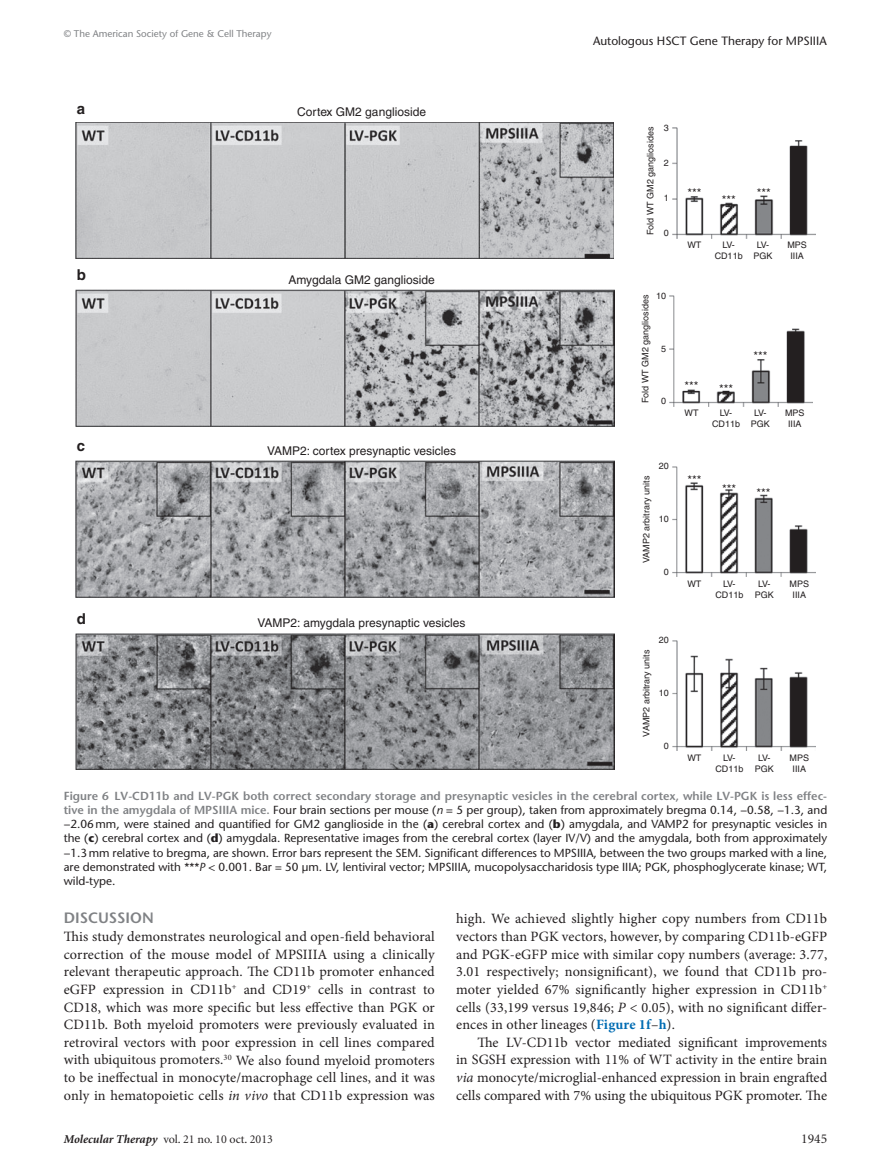
<style>
.page{position:relative;width:891px;height:1175px;background:#fff}
.page>*{position:absolute;margin:0;border:0;box-sizing:border-box;transform-origin:0 0}
.t1{font:600 15px "ITC Stone Sans";color:#808285}
.t2{font:700 15px "Helvetica";color:#231f20}
.t3{font:14.25px/17.7px "Minion Pro";letter-spacing:.005em;color:#231f20;text-align:justify}
.t4{font:13.5px "Minion";color:#231f20}
.t5{font:12px "Helvetica";color:#231f20}
.t6{font:12px "Stone Sans";color:#231f20}
.t7{font:12px "Minion";color:#231f20}
.t8{font:11.7px/14.1px "Stone Sans";color:#231f20;text-align:justify}
.t9{font:600 11.7px "ITC Stone Sans";color:#808285}
.t10{font:9.75px "Stone Sans";color:#808285}
.t11{font:9px/10.8px "Helvetica";color:#231f20;text-align:center}
.s1{font-family:"ITC Stone Sans";font-weight:600;color:#808285}
.s2{font-style:italic}
.s3{font-weight:700}
.s4{font-weight:700;color:#006cb3}
.s5{font-weight:700;font-style:italic}
</style>
<div class="page">
<img style="left:672px;top:127px;width:143px;height:111px">
<img style="left:670px;top:296px;width:143px;height:110px">
<img style="left:672px;top:466px;width:144px;height:110px">
<img style="left:672px;top:640px;width:143px;height:110px">
<img style="left:76px;top:633px;width:538px;height:136px">
<img style="left:75px;top:460px;width:539px;height:137px">
<img style="left:76px;top:290px;width:538px;height:137px">
<img style="left:76px;top:122px;width:538px;height:137px">
<p class="t10" style="left:64px;top:28px;width:209px">© The American Society of Gene &amp; Cell Therapy</p>
<p class="t2" style="left:77px;top:99px;width:10px">a</p>
<p class="t5" style="left:297px;top:105px;width:130px">Cortex GM2 ganglioside</p>
<p class="t2" style="left:77px;top:266px;width:11px">b</p>
<p class="t5" style="left:288px;top:273px;width:148px">Amygdala GM2 ganglioside</p>
<p class="t2" style="left:77px;top:437px;width:10px">c</p>
<p class="t2" style="left:77px;top:609px;width:11px">d</p>
<p class="t5" style="left:267px;top:444px;width:190px">VAMP2: cortex presynaptic vesicles</p>
<p class="t5" style="left:258px;top:616px;width:210px">VAMP2: amygdala presynaptic vesicles</p>
<p class="t6" style="left:593px;top:34px;width:235px">Autologous HSCT Gene Therapy for MPSIIIA</p>
<p class="t11" style="left:645px;top:235px;width:109px;rotate:-90deg">Fold WT GM2 gangliosides</p>
<p class="t11" style="left:664px;top:123px;width:7px">3</p>
<p class="t11" style="left:664px;top:158px;width:7px">2</p>
<p class="t11" style="left:664px;top:193px;width:7px">1</p>
<p class="t11" style="left:664px;top:227px;width:7px">0</p>
<p class="t11" style="left:640px;top:403px;width:109px;rotate:-90deg">Fold WT GM2 gangliosides</p>
<p class="t11" style="left:656px;top:290px;width:12px">10</p>
<p class="t11" style="left:661px;top:343px;width:7px">5</p>
<p class="t11" style="left:661px;top:396px;width:7px">0</p>
<p class="t11" style="left:659px;top:461px;width:12px">20</p>
<p class="t11" style="left:641px;top:563px;width:88px;rotate:-90deg">VAMP2 arbitrary units</p>
<p class="t11" style="left:659px;top:513px;width:12px">10</p>
<p class="t11" style="left:664px;top:566px;width:7px">0</p>
<p class="t11" style="left:659px;top:634px;width:12px">20</p>
<p class="t11" style="left:641px;top:736px;width:88px;rotate:-90deg">VAMP2 arbitrary units</p>
<p class="t11" style="left:659px;top:687px;width:12px">10</p>
<p class="t11" style="left:664px;top:740px;width:7px">0</p>
<p class="t5" style="left:687px;top:186px;width:16px">***</p>
<p class="t5" style="left:722px;top:192px;width:16px">***</p>
<p class="t5" style="left:757px;top:186px;width:16px">***</p>
<p class="t11" style="left:687px;top:239px;width:15px">WT</p>
<p class="t11" style="left:715px;top:239px;width:30px">LV-<br>CD11b</p>
<p class="t11" style="left:753px;top:239px;width:21px">LV-<br>PGK</p>
<p class="t11" style="left:787px;top:239px;width:21px">MPS<br>IIIA</p>
<p class="t5" style="left:685px;top:379px;width:16px">***</p>
<p class="t11" style="left:685px;top:408px;width:15px">WT</p>
<p class="t5" style="left:719px;top:381px;width:16px">***</p>
<p class="t5" style="left:753px;top:349px;width:16px">***</p>
<p class="t11" style="left:712px;top:408px;width:30px">LV-<br>CD11b</p>
<p class="t11" style="left:751px;top:408px;width:21px">LV-<br>PGK</p>
<p class="t11" style="left:785px;top:408px;width:21px">MPS<br>IIIA</p>
<p class="t5" style="left:687px;top:473px;width:16px">***</p>
<p class="t5" style="left:722px;top:481px;width:16px">***</p>
<p class="t5" style="left:756px;top:486px;width:16px">***</p>
<p class="t11" style="left:687px;top:578px;width:15px">WT</p>
<p class="t11" style="left:715px;top:578px;width:30px">LV-<br>CD11b</p>
<p class="t11" style="left:755px;top:578px;width:21px">LV-<br>PGK</p>
<p class="t11" style="left:790px;top:578px;width:21px">MPS<br>IIIA</p>
<p class="t11" style="left:687px;top:752px;width:15px">WT</p>
<p class="t11" style="left:715px;top:752px;width:30px">LV-<br>CD11b</p>
<p class="t11" style="left:755px;top:752px;width:21px">LV-<br>PGK</p>
<p class="t11" style="left:790px;top:752px;width:21px">MPS<br>IIIA</p>
<p class="t9" style="left:64px;top:789px;width:765px">Figure 6 LV-CD11b and LV-PGK both correct secondary storage and presynaptic vesicles in the cerebral cortex, while LV-PGK is less effec-</p>
<p class="t8" style="left:64px;top:803px;width:765px"><span class="s1">tive in the amygdala of MPSIIIA mice.</span> Four brain sections per mouse (<span class="s2">n</span> = 5 per group), taken from approximately bregma 0.14, −0.58, −1.3, and −2.06mm, were stained and quantified for GM2 ganglioside in the (<span class="s3">a</span>) cerebral cortex and (<span class="s3">b</span>) amygdala, and VAMP2 for presynaptic vesicles in the (<span class="s3">c</span>) cerebral cortex and (<span class="s3">d</span>) amygdala. Representative images from the cerebral cortex (layer IV/V) and the amygdala, both from approximately −1.3mm relative to bregma, are shown. Error bars represent the SEM. Significant differences to MPSIIIA, between the two groups marked with a line, are demonstrated with ***<span class="s2">P</span> &lt; 0.001. Bar = 50 µm. LV, lentiviral vector; MPSIIIA, mucopolysaccharidosis type IIIA; PGK, phosphoglycerate kinase; WT, wild-type.</p>
<p class="t1" style="left:64px;top:909px;width:91px">DISCUSSION</p>
<p class="t3" style="left:64px;top:927px;width:373px">This study demonstrates neurological and open-field behavioral correction of the mouse model of MPSIIIA using a clinically relevant therapeutic approach. The CD11b promoter enhanced eGFP expression in CD11b<sup>+</sup> and CD19<sup>+</sup> cells in contrast to CD18, which was more specific but less effective than PGK or CD11b. Both myeloid promoters were previously evaluated in retroviral vectors with poor expression in cell lines compared with ubiquitous promoters.<sup>30</sup> We also found myeloid promoters to be ineffectual in monocyte/macrophage cell lines, and it was only in hematopoietic cells <span class="s2">in vivo</span> that CD11b expression was</p>
<p class="t3" style="left:456px;top:910px;width:373px">high. We achieved slightly higher copy numbers from CD11b vectors than PGK vectors, however, by comparing CD11b-eGFP and PGK-eGFP mice with similar copy numbers (average: 3.77, 3.01 respectively; nonsignificant), we found that CD11b pro&shy;moter yielded 67% significantly higher expression in CD11b<sup>+ </sup>cells (33,199 versus 19,846; <span class="s2">P</span> &lt; 0.05), with no significant differ&shy;ences in other lineages (<span class="s4">Figure 1f</span>–<span class="s4">h</span>).</p>
<p class="t3" style="left:456px;top:1033px;width:373px;text-indent:21px">The LV-CD11b vector mediated significant improvements in SGSH expression with 11% of WT activity in the entire brain <span class="s2">via</span> monocyte/microglial-enhanced expression in brain engrafted cells compared with 7% using the ubiquitous PGK promoter. The</p>
<p class="t7" style="left:64px;top:1133px;width:211px"><span class="s5">Molecular Therapy</span> vol. 21 no. 10 oct. 2013</p>
<p class="t4" style="left:801px;top:1132px;width:27px">1945</p>
</div>
